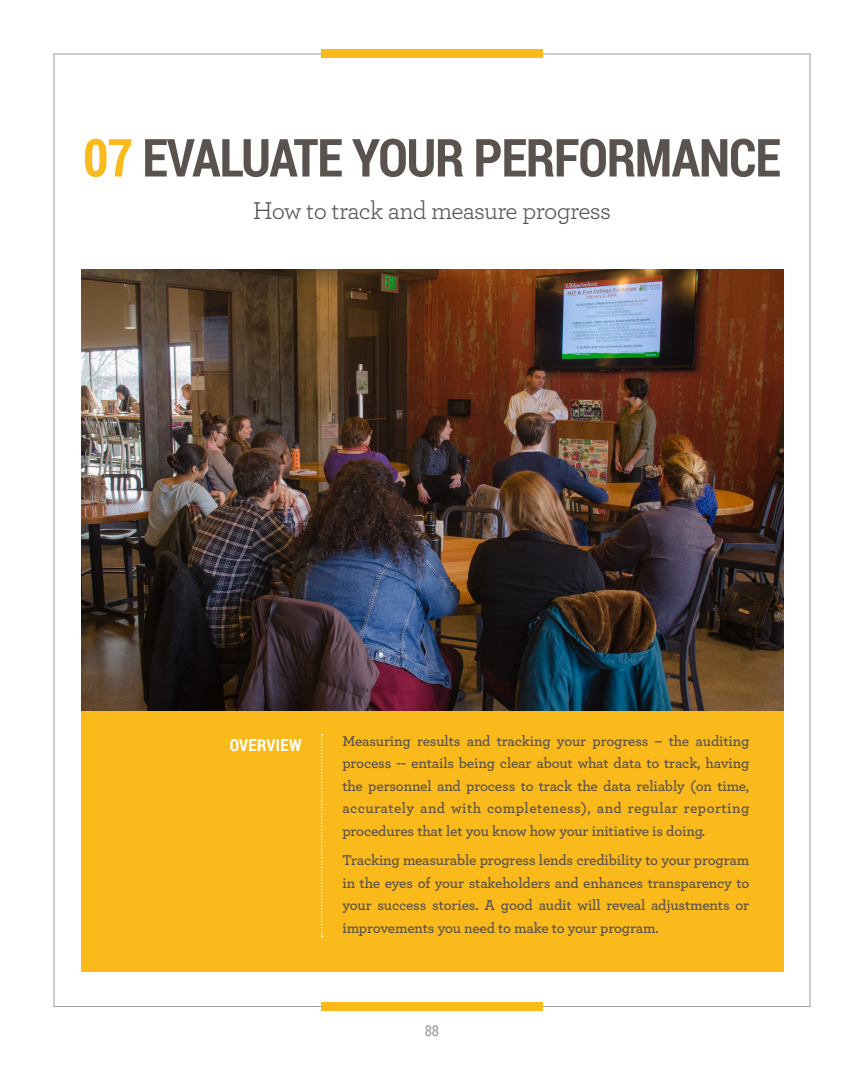
<style>
.page{position:relative;width:864px;height:1080px;background:#fff}
.page>*{position:absolute;margin:0;border:0;box-sizing:border-box;transform-origin:0 0}
.t1{font:700 52.5px "Roboto Condensed";letter-spacing:-.02em;color:#59524f}
.t2{font:25.5px "Archer";letter-spacing:-.03em;color:#59524f}
.t3{font:700 16.5px "Roboto Condensed";letter-spacing:.02em;color:#fff}
.t4{font:600 15px/22.5px "Archer";letter-spacing:-.01em;color:#59524f;text-align:justify}
.t5{font:15px "Roboto Condensed";color:#9f9c9d}
.s1{color:#faba1c}
</style>
<div class="page">
<div style="left:81px;top:692px;width:702px;height:280px;background:#faba1c"></div>
<div style="left:321px;top:49px;width:222px;height:9px;background:#faba1c"></div>
<div style="left:321px;top:1003px;width:222px;height:8px;background:#faba1c"></div>
<img style="left:81px;top:270px;width:702px;height:441px">
<svg style="left:321px;top:734px;width:2px;height:203px"></svg>
<p class="t1" style="left:83px;top:121px;width:699px"><span class="s1">07</span> EVALUATE YOUR PERFORMANCE</p>
<p class="t2" style="left:253px;top:194px;width:360px">How to track and measure progress</p>
<p class="t3" style="left:230px;top:734px;width:73px">OVERVIEW</p>
<p class="t4" style="left:342px;top:729px;width:409px">Measuring results and tracking your progress – the auditing process -- entails being clear about what data to track, having the personnel and process to track the data reliably (on time, accurately and with completeness), and regular reporting procedures that let you know how your initiative is doing.</p>
<p class="t4" style="left:342px;top:849px;width:409px">Tracking measurable progress lends credibility to your program in the eyes of your stakeholders and enhances transparency to your success stories. A good audit will reveal adjustments or improvements you need to make to your program.</p>
<p class="t5" style="left:425px;top:1020px;width:16px">88</p>
</div>
